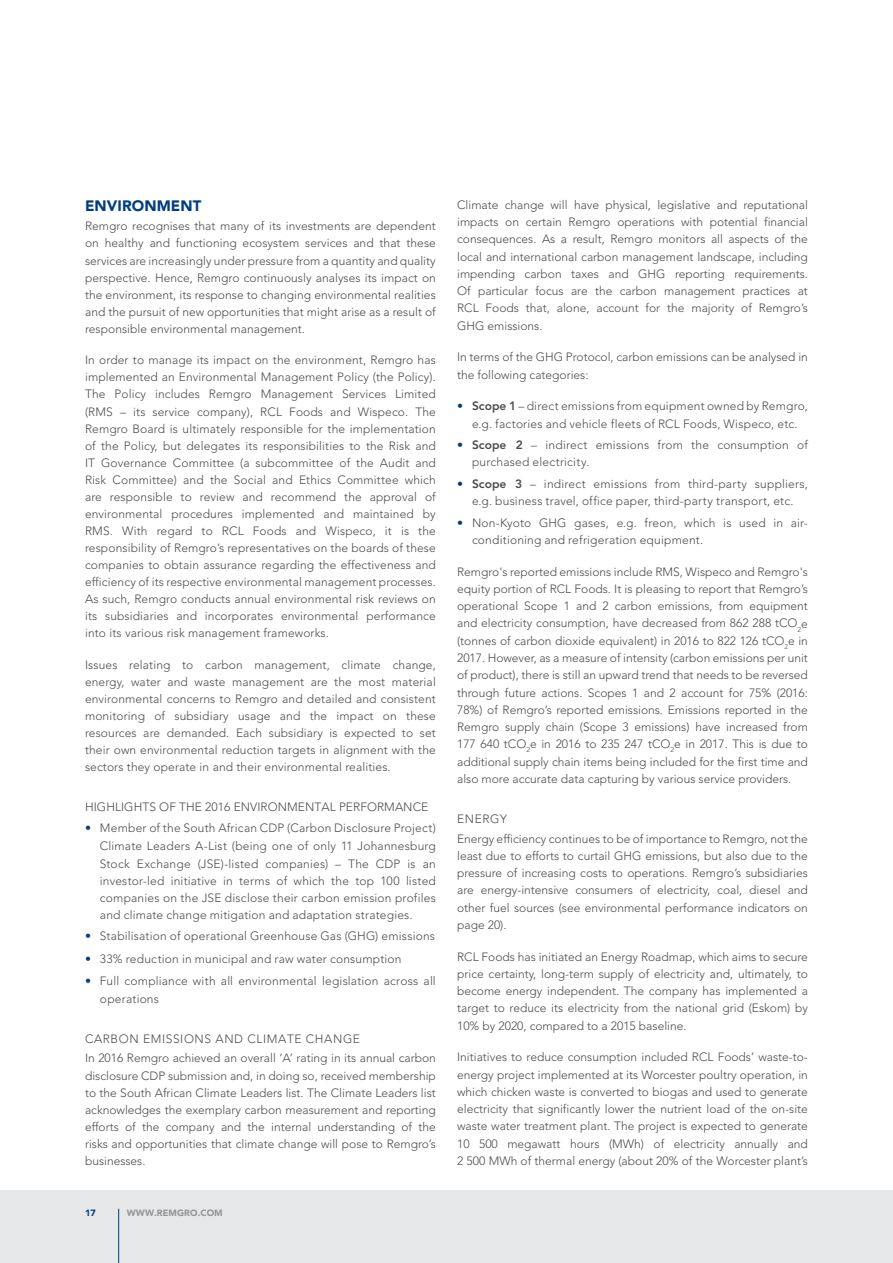
<style>
.page{position:relative;width:893px;height:1263px;background:#fff}
.page>*{position:absolute;margin:0;border:0;box-sizing:border-box;transform-origin:0 0}
.t1{font:900 15px "Avenir LT Std";letter-spacing:.005em;color:#003e7e}
.t2{font:300 12px/17.2px "Avenir LT Std";letter-spacing:.005em;color:#4d4d4f;text-align:justify}
.t3{font:900 9px "Avenir LT Std";letter-spacing:.01em;color:#939598}
.t4{font:900 9px "Avenir LT Std";color:#003e7e}
.s1{font-weight:800;color:#003e7e}
.s2{font-weight:800}
</style>
<div class="page">
<div style="left:0;top:1191px;width:893px;height:72px;background:#e6e7e8"></div>
<hr style="left:118px;top:1209px;width:1px;height:54px;background:#003e7e">
<p class="t1" style="left:85px;top:197px;width:118px">ENVIRONMENT</p>
<p class="t2" style="left:85px;top:218px;width:352px">Remgro recognises that many of its investments are dependent on healthy and functioning ecosystem services and that these services are increasingly under pressure from a quantity and quality perspective. Hence, Remgro continuously analyses its impact on the environment, its response to changing environmental realities and the pursuit of new opportunities that might arise as a result of responsible environmental management.</p>
<p class="t2" style="left:85px;top:352px;width:352px">In order to manage its impact on the environment, Remgro has implemented an Environmental Management Policy (the Policy).<br>The Policy includes Remgro Management Services Limited (RMS – its service company), RCL Foods and Wispeco. The Remgro Board is ultimately responsible for the implementation of the Policy, but delegates its responsibilities to the Risk and IT Governance Committee (a subcommittee of the Audit and Risk Committee) and the Social and Ethics Committee which are responsible to review and recommend the approval of environmental procedures implemented and maintained by RMS. With regard to RCL Foods and Wispeco, it is the responsibility of Remgro’s representatives on the boards of these companies to obtain assurance regarding the effectiveness and efficiency of its respective environmental management processes.<br>As such, Remgro conducts annual environmental risk reviews on its subsidiaries and incorporates environmental performance into its various risk management frameworks.</p>
<p class="t2" style="left:85px;top:656px;width:352px">Issues relating to carbon management, climate change, energy, water and waste management are the most material environmental concerns to Remgro and detailed and consistent monitoring of subsidiary usage and the impact on these resources are demanded. Each subsidiary is expected to set their own environmental reduction targets in alignment with the sectors they operate in and their environmental realities.</p>
<p class="t2" style="left:85px;top:799px;width:345px">HIGHLIGHTS OF THE 2016 ENVIRONMENTAL PERFORMANCE</p>
<p class="t2" style="left:100px;top:819px;width:337px;text-indent:-15px"><span class="s1">•</span> Member of the South African CDP (Carbon Disclosure Project)<br>Climate Leaders A-List (being one of only 11 Johannesburg Stock Exchange (JSE)-listed companies) – The CDP is an investor-led initiative in terms of which the top 100 listed companies on the JSE disclose their carbon emission profiles and climate change mitigation and adaptation strategies.</p>
<p class="t2" style="left:85px;top:928px;width:351px"><span class="s1">•</span> Stabilisation of operational Greenhouse Gas (GHG) emissions</p>
<p class="t2" style="left:85px;top:950px;width:318px"><span class="s1">•</span> 33% reduction in municipal and raw water consumption</p>
<p class="t2" style="left:100px;top:972px;width:337px;line-height:18.1px;text-indent:-15px"><span class="s1">•</span> Full compliance with all environmental legislation across all operations</p>
<p class="t2" style="left:85px;top:1029px;width:352px;line-height:19.2px">CARBON EMISSIONS AND CLIMATE CHANGE<br>In 2016 Remgro achieved an overall ‘A’ rating in its annual carbon</p>
<p class="t2" style="left:85px;top:1067px;width:352px">disclosure CDP submission and, in doing so, received membership to the South African Climate Leaders list. The Climate Leaders list acknowledges the exemplary carbon measurement and reporting efforts of the company and the internal understanding of the risks and opportunities that climate change will pose to Remgro’s businesses.</p>
<p class="t4" style="left:85px;top:1207px;width:12px">17</p>
<p class="t3" style="left:127px;top:1207px;width:97px">WWW.REMGRO.COM</p>
<p class="t2" style="left:457px;top:196px;width:352px">Climate change will have physical, legislative and reputational impacts on certain Remgro operations with potential financial consequences. As a result, Remgro monitors all aspects of the local and international carbon management landscape, including impending carbon taxes and GHG reporting requirements.<br>Of particular focus are the carbon management practices at RCL Foods that, alone, account for the majority of Remgro’s GHG emissions.</p>
<p class="t2" style="left:457px;top:349px;width:352px">In terms of the GHG Protocol, carbon emissions can be analysed in the following categories:</p>
<p class="t2" style="left:457px;top:398px;width:352px;text-align:center"><span class="s1">•</span> <span class="s2">Scope 1</span> – direct emissions from equipment owned by Remgro, e.g. factories and vehicle fleets of RCL Foods, Wispeco, etc.</p>
<p class="t2" style="left:472px;top:436px;width:337px;text-indent:-15px"><span class="s1">•</span> <span class="s2">Scope 2</span> – indirect emissions from the consumption of purchased electricity.</p>
<p class="t2" style="left:457px;top:475px;width:352px;text-align:center"><span class="s1">•</span> <span class="s2">Scope 3</span> – indirect emissions from third-party suppliers, e.g. business travel, office paper, third-party transport, etc.</p>
<p class="t2" style="left:472px;top:514px;width:337px;text-indent:-15px"><span class="s1">•</span> Non-Kyoto GHG gases, e.g. freon, which is used in air&shy;conditioning and refrigeration equipment.</p>
<p class="t2" style="left:457px;top:563px;width:352px">Remgro's reported emissions include RMS, Wispeco and Remgro's equity portion of RCL Foods. It is pleasing to report that Remgro’s operational Scope 1 and 2 carbon emissions, from equipment and electricity consumption, have decreased from 862 288 tCO<sub>2</sub>e (tonnes of carbon dioxide equivalent) in 2016 to 822 126 tCO<sub>2</sub>e in 2017. However, as a measure of intensity (carbon emissions per unit of product), there is still an upward trend that needs to be reversed through future actions. Scopes 1 and 2 account for 75% (2016:<br>78%) of Remgro’s reported emissions. Emissions reported in the Remgro supply chain (Scope 3 emissions) have increased from 177 640 tCO<sub>2</sub>e in 2016 to 235 247 tCO<sub>2</sub>e in 2017. This is due to additional supply chain items being included for the first time and also more accurate data capturing by various service providers.</p>
<p class="t2" style="left:457px;top:809px;width:352px;line-height:19.4px">ENERGY<br>Energy efficiency continues to be of importance to Remgro, not the</p>
<p class="t2" style="left:457px;top:847px;width:352px">least due to efforts to curtail GHG emissions, but also due to the pressure of increasing costs to operations. Remgro’s subsidiaries are energy-intensive consumers of electricity, coal, diesel and other fuel sources (see environmental performance indicators on page 20).</p>
<p class="t2" style="left:457px;top:948px;width:352px">RCL Foods has initiated an Energy Roadmap, which aims to secure price certainty, long-term supply of electricity and, ultimately, to become energy independent. The company has implemented a target to reduce its electricity from the national grid (Eskom) by 10% by 2020, compared to a 2015 baseline.</p>
<p class="t2" style="left:457px;top:1048px;width:352px">Initiatives to reduce consumption included RCL Foods’ waste-to&shy;energy project implemented at its Worcester poultry operation, in which chicken waste is converted to biogas and used to generate electricity that significantly lower the nutrient load of the on-site waste water treatment plant. The project is expected to generate 10 500 megawatt hours (MWh) of electricity annually and 2 500 MWh of thermal energy (about 20% of the Worcester plant’s</p>
</div>
